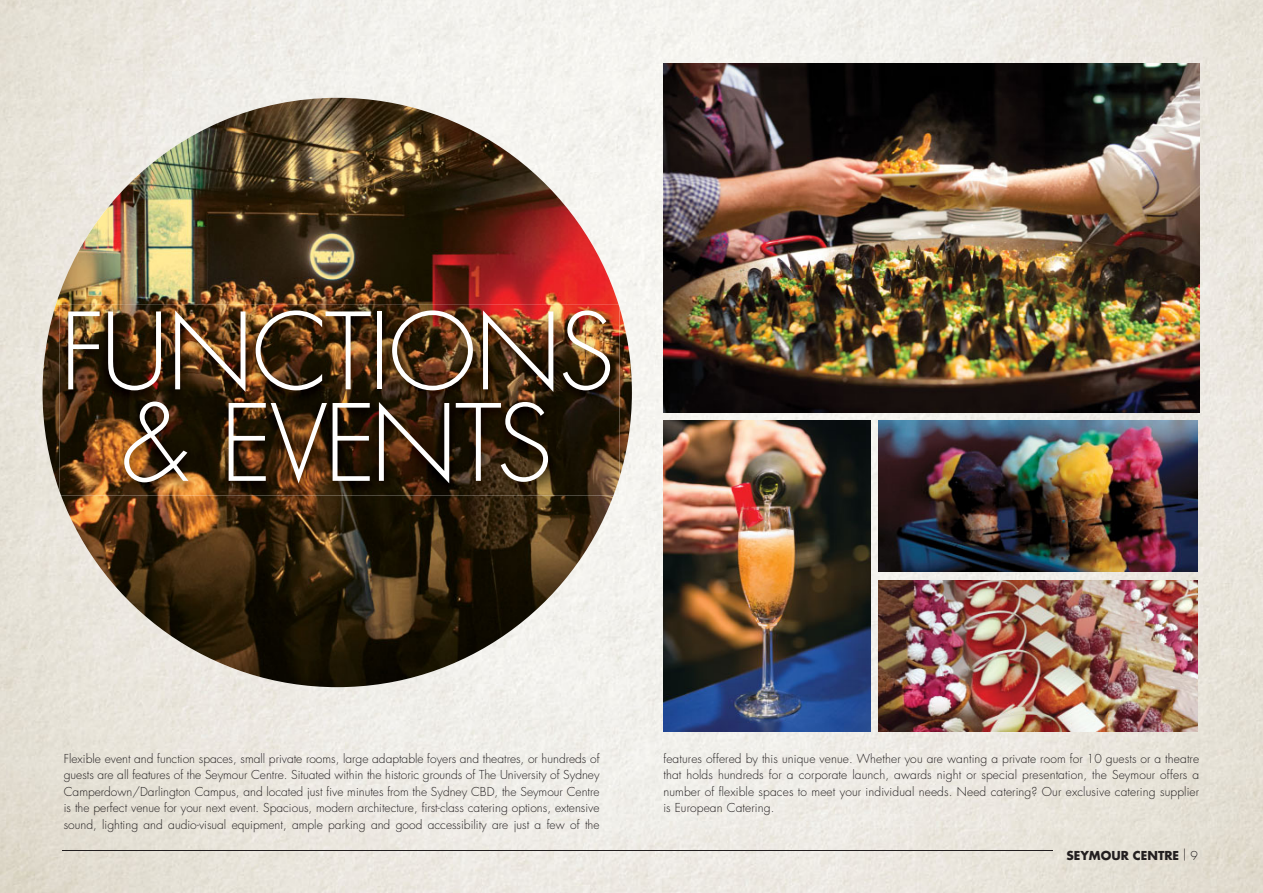
<style>
.page{position:relative;width:1263px;height:893px;background:#fff}
.page>*{position:absolute;margin:0;border:0;box-sizing:border-box;transform-origin:0 0}
.t1{font:300 103.2px/91.5px "Futura Std";letter-spacing:-.025em;color:#fff;text-align:center}
.t2{font:300 12px/16.5px "Futura Std";letter-spacing:.005em;color:#231f20;text-align:justify}
.t3{font:700 12px "Futura Std";color:#231f20}
.s1{font-weight:300}
</style>
<div class="page">
<img style="left:0;top:0;width:1263px;height:893px">
<hr style="left:63px;top:850px;width:990px;height:1px;background:#231f20">
<img style="left:663px;top:64px;width:536px;height:348px">
<img style="left:663px;top:421px;width:207px;height:310px">
<img style="left:879px;top:421px;width:319px;height:151px">
<img style="left:879px;top:580px;width:319px;height:151px">
<img style="left:43px;top:98px;width:589px;height:589px">
<img style="left:59px;top:305px;width:560px;height:191px">
<h1 class="t1" style="left:60px;top:313px;width:556px">FUNCTIONS &amp; EVENTS</h1>
<p class="t2" style="left:64px;top:751px;width:537px">Flexible event and function spaces, small private rooms, large adaptable foyers and theatres, or hundreds of guests are all features of the Seymour Centre. Situated within the historic grounds of The University of Sydney Camperdown/Darlington Campus, and located just five minutes from the Sydney CBD, the Seymour Centre is the perfect venue for your next event. Spacious, modern architecture, first-class catering options, extensive sound, lighting and audio-visual equipment, ample parking and good accessibility are just a few of the</p>
<p class="t2" style="left:663px;top:751px;width:537px">features offered by this unique venue. Whether you are wanting a private room for 10 guests or a theatre that holds hundreds for a corporate launch, awards night or special presentation, the Seymour offers a number of flexible spaces to meet your individual needs. Need catering? Our exclusive catering supplier is European Catering.</p>
<p class="t3" style="left:1066px;top:849px;width:133px">SEYMOUR CENTRE <span class="s1">| 9</span></p>
</div>
